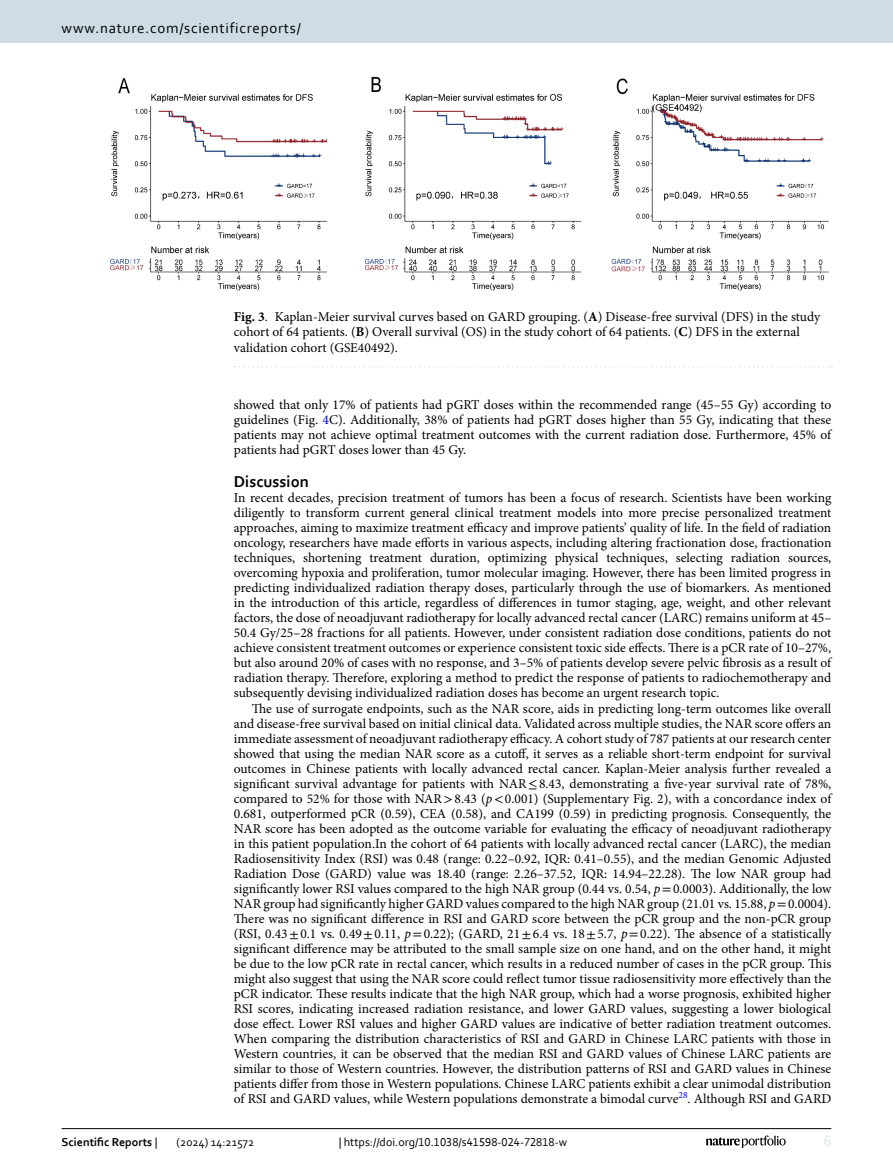
<style>
.page{position:relative;width:893px;height:1174px;background:#fff}
.page>*{position:absolute;margin:0;border:0;box-sizing:border-box;transform-origin:0 0}
.Head_1{font:700 16.5px "Corbel";color:#000}
.t1{font:15px "Corbel";letter-spacing:.05em;color:#000}
.t2{font:15px "Corbel";color:#d9e4eb}
.Body_Text_Indent{font:13.5px/15px "Minion Pro";color:#000;text-align:justify}
.Body_Text{font:13.5px/15px "Minion Pro";color:#000;text-align:justify}
.Figure_Caption{font:13.5px/15px "Minion Pro";color:#000}
.t3{font:12px "Corbel";color:#000}
.t4{font:700 12px "Corbel";color:#000}
.s1{font-weight:700}
.s2{color:#00f}
.s3{font-family:"STIX"}
.s4{font-style:italic}
.s5{font-weight:400}
</style>
<div class="page">
<img style="left:110px;top:76px;width:719px;height:215px">
<svg style="left:235px;top:366px;width:597px;height:1px"></svg>
<hr style="left:62px;top:1128px;width:769px;height:1px;background:#000">
<svg style="left:706px;top:1135px;width:80px;height:12px"></svg>
<div style="left:0;top:0;width:893px;height:43px;background:#cedde4"></div>
<p class="t1" style="left:62px;top:18px;width:241px">www.nature.com/scientificreports/</p>
<p class="Figure_Caption" style="left:234px;top:310px;width:588px"><span class="s1">Fig. 3</span>. Kaplan-Meier survival curves based on GARD grouping. (<span class="s1">A</span>) Disease-free survival (DFS) in the study cohort of 64 patients. (<span class="s1">B</span>) Overall survival (OS) in the study cohort of 64 patients. (<span class="s1">C</span>) DFS in the external validation cohort (GSE40492).</p>
<p class="Body_Text" style="left:234px;top:397px;width:599px">showed that only 17% of patients had pGRT doses within the recommended range (45–55 Gy) according to guidelines (Fig. <span class="s2">4</span>C). Additionally, 38% of patients had pGRT doses higher than 55 Gy, indicating that these patients may not achieve optimal treatment outcomes with the current radiation dose. Furthermore, 45% of patients had pGRT doses lower than 45 Gy.</p>
<p class="Head_1" style="left:234px;top:472px;width:77px">Discussion</p>
<p class="Body_Text" style="left:234px;top:490px;width:599px">In recent decades, precision treatment of tumors has been a focus of research. Scientists have been working diligently to transform current general clinical treatment models into more precise personalized treatment approaches, aiming to maximize treatment efficacy and improve patients’ quality of life. In the field of radiation oncology, researchers have made efforts in various aspects, including altering fractionation dose, fractionation techniques, shortening treatment duration, optimizing physical techniques, selecting radiation sources, overcoming hypoxia and proliferation, tumor molecular imaging. However, there has been limited progress in predicting individualized radiation therapy doses, particularly through the use of biomarkers. As mentioned in the introduction of this article, regardless of differences in tumor staging, age, weight, and other relevant factors, the dose of neoadjuvant radiotherapy for locally advanced rectal cancer (LARC) remains uniform at 45– 50.4 Gy/25–28 fractions for all patients. However, under consistent radiation dose conditions, patients do not achieve consistent treatment outcomes or experience consistent toxic side effects. There is a pCR rate of 10–27%, but also around 20% of cases with no response, and 3–5% of patients develop severe pelvic fibrosis as a result of radiation therapy. Therefore, exploring a method to predict the response of patients to radiochemotherapy and subsequently devising individualized radiation doses has become an urgent research topic.</p>
<p class="Body_Text_Indent" style="left:234px;top:700px;width:599px;text-indent:18px">The use of surrogate endpoints, such as the NAR score, aids in predicting long-term outcomes like overall and disease-free survival based on initial clinical data. Validated across multiple studies, the NAR score offers an immediate assessment of neoadjuvant radiotherapy efficacy. A cohort study of 787 patients at our research center showed that using the median NAR score as a cutoff, it serves as a reliable short-term endpoint for survival outcomes in Chinese patients with locally advanced rectal cancer. Kaplan-Meier analysis further revealed a significant survival advantage for patients with NAR<span class="s3">≤</span>8.43, demonstrating a five-year survival rate of 78%, compared to 52% for those with NAR<span class="s3">&gt;</span>8.43 (<span class="s4">p</span><span class="s3">&lt;</span>0.001) (Supplementary Fig. 2), with a concordance index of 0.681, outperformed pCR (0.59), CEA (0.58), and CA199 (0.59) in predicting prognosis. Consequently, the NAR score has been adopted as the outcome variable for evaluating the efficacy of neoadjuvant radiotherapy in this patient population.In the cohort of 64 patients with locally advanced rectal cancer (LARC), the median Radiosensitivity Index (RSI) was 0.48 (range: 0.22–0.92, IQR: 0.41–0.55), and the median Genomic Adjusted Radiation Dose (GARD) value was 18.40 (range: 2.26–37.52, IQR: 14.94–22.28). The low NAR group had significantly lower RSI values compared to the high NAR group (0.44 vs. 0.54, <span class="s4">p</span><span class="s3">=</span>0.0003). Additionally, the low NAR group had significantly higher GARD values compared to the high NAR group (21.01 vs. 15.88, <span class="s4">p</span><span class="s3">=</span>0.0004).<br>There was no significant difference in RSI and GARD score between the pCR group and the non-pCR group (RSI, 0.43<span class="s3">±</span>0.1 vs. 0.49<span class="s3">±</span>0.11, <span class="s4">p</span><span class="s3">=</span>0.22); (GARD, 21<span class="s3">±</span>6.4 vs. 18<span class="s3">±</span>5.7, <span class="s4">p</span><span class="s3">=</span>0.22). The absence of a statistically significant difference may be attributed to the small sample size on one hand, and on the other hand, it might be due to the low pCR rate in rectal cancer, which results in a reduced number of cases in the pCR group. This might also suggest that using the NAR score could reflect tumor tissue radiosensitivity more effectively than the pCR indicator. These results indicate that the high NAR group, which had a worse prognosis, exhibited higher RSI scores, indicating increased radiation resistance, and lower GARD values, suggesting a lower biological dose effect. Lower RSI values and higher GARD values are indicative of better radiation treatment outcomes.<br>When comparing the distribution characteristics of RSI and GARD in Chinese LARC patients with those in Western countries, it can be observed that the median RSI and GARD values of Chinese LARC patients are similar to those of Western countries. However, the distribution patterns of RSI and GARD values in Chinese patients differ from those in Western populations. Chinese LARC patients exhibit a clear unimodal distribution of RSI and GARD values, while Western populations demonstrate a bimodal curve<sup>28</sup>. Although RSI and GARD</p>
<p class="t4" style="left:62px;top:1134px;width:97px">Scientific Reports <span class="s5">|</span></p>
<p class="t3" style="left:177px;top:1134px;width:79px">(2024) 14:21572</p>
<p class="t3" style="left:339px;top:1134px;width:230px">| https://doi.org/10.1038/s41598-024-72818-w</p>
<p class="t2" style="left:824px;top:1132px;width:9px">6</p>
</div>
